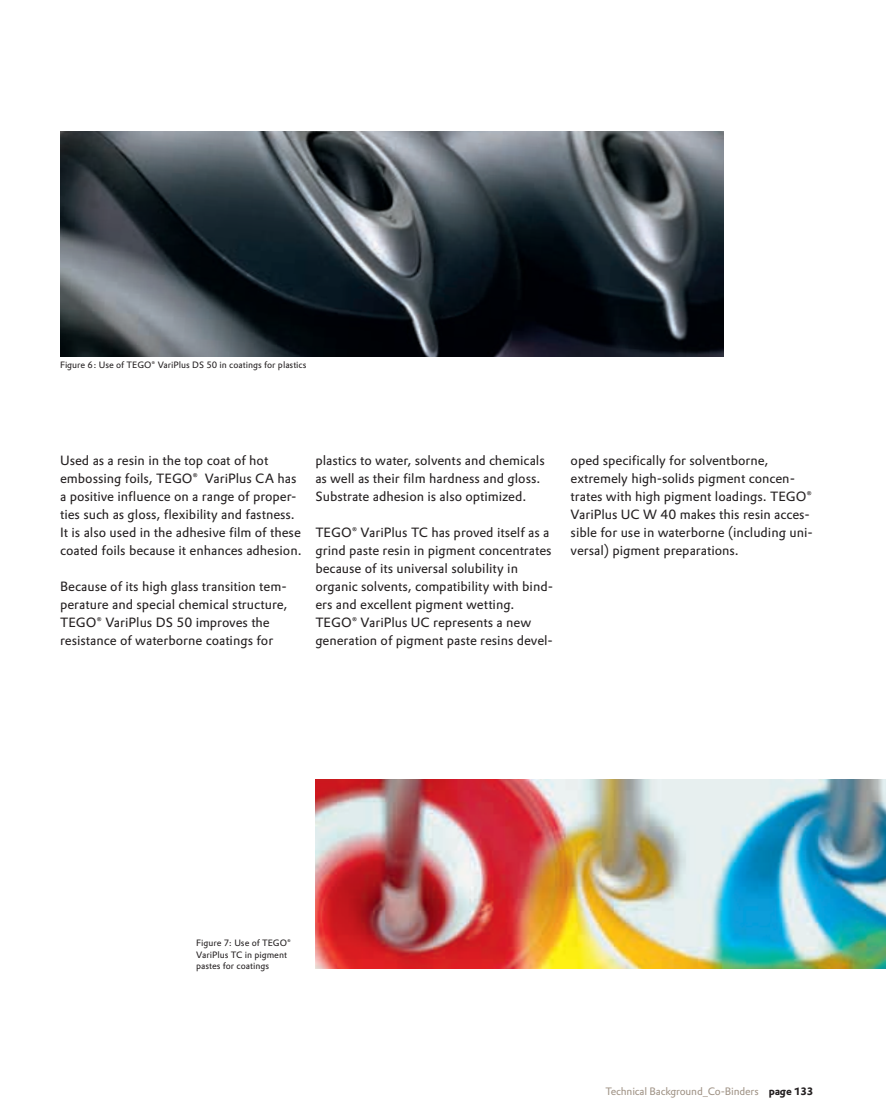
<style>
.page{position:relative;width:886px;height:1120px;background:#fff}
.page>*{position:absolute;margin:0;border:0;box-sizing:border-box;transform-origin:0 0}
.t1{font:13.2px/18px "Evonik Prokyon";color:#231f20}
.t2{font:10.5px "Evonik Prokyon";letter-spacing:-.015em;color:#a09386}
.t3{font:9px/11.2px "Evonik Prokyon";color:#231f20}
.s1{font-weight:700;color:#231f20}
</style>
<div class="page">
<img style="left:60px;top:131px;width:663px;height:225px">
<img style="left:315px;top:779px;width:570px;height:189px">
<p class="t3" style="left:60px;top:360px;width:248px">Figure 6: Use of TEGO® VariPlus DS 50 in coatings for plastics</p>
<p class="t1" style="left:60px;top:452px;width:243px">Used as a resin in the top coat of hot embossing foils, TEGO® VariPlus CA has a positive influence on a range of proper&shy;ties such as gloss, flexibility and fastness.<br>It is also used in the adhesive film of these coated foils because it enhances adhesion.</p>
<p class="t1" style="left:60px;top:578px;width:229px">Because of its high glass transition tem&shy;perature and special chemical structure, TEGO® VariPlus DS 50 improves the resistance of waterborne coatings for</p>
<p class="t1" style="left:315px;top:452px;width:231px">plastics to water, solvents and chemicals as well as their film hardness and gloss.<br>Substrate adhesion is also optimized.</p>
<p class="t1" style="left:315px;top:524px;width:239px">TEGO® VariPlus TC has proved itself as a grind paste resin in pigment concentrates because of its universal solubility in organic solvents, compatibility with bind&shy;ers and excellent pigment wetting.<br>TEGO® VariPlus UC represents a new generation of pigment paste resins devel-</p>
<p class="t1" style="left:570px;top:452px;width:244px">oped specifically for solventborne, extremely high-solids pigment concen&shy;trates with high pigment loadings. TEGO® VariPlus UC W 40 makes this resin acces&shy;sible for use in waterborne (including uni&shy;versal) pigment preparations.</p>
<p class="t3" style="left:196px;top:938px;width:96px">Figure 7: Use of TEGO®<br>VariPlus TC in pigment pastes for coatings</p>
<p class="t2" style="left:605px;top:1086px;width:209px">Technical Background_Co-Binders <span class="s1">page 133</span></p>
</div>
